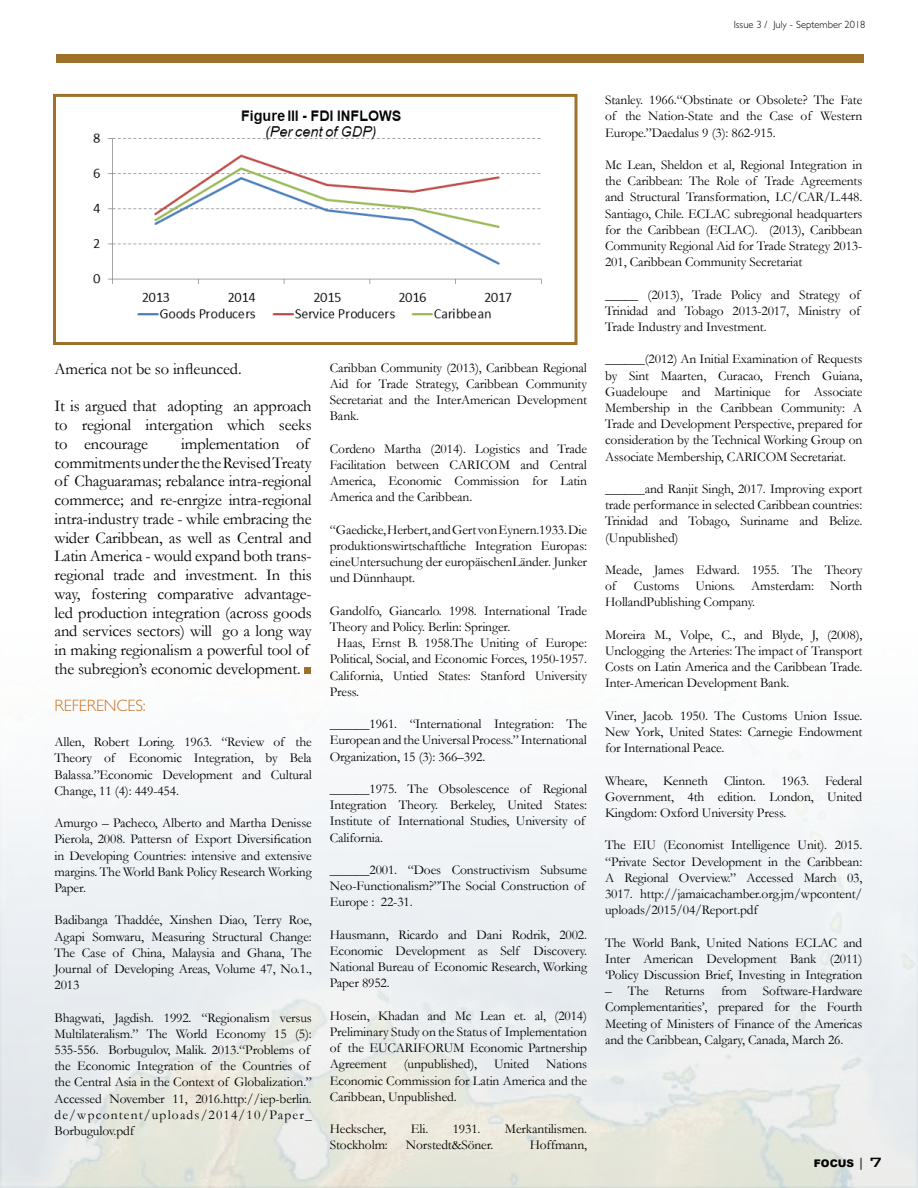
<style>
.page{position:relative;width:918px;height:1188px;background:#fff}
.page>*{position:absolute;margin:0;border:0;box-sizing:border-box;transform-origin:0 0}
.t1{font:16.5px/18.8px "Garamond";letter-spacing:-.01em;color:#000;text-align:justify}
.t2{font:300 16.5px "Gill Sans Std";letter-spacing:-.01em;color:#cd7528}
.t3{font:13.5px/16.2px "Garamond";letter-spacing:-.01em;color:#000;text-align:justify}
.t4{font:300 10.5px "Gill Sans Std";color:#000}
.t5{font:900 10.5px "Arial";color:#000}
.s1{font-family:"Bank Gothic BT";font-weight:500;font-size:12px}
.s2{font-family:"Bank Gothic BT";font-weight:500;font-size:18px}
</style>
<div class="page">
<div style="left:1px;top:566px;width:916px;height:621px;background:linear-gradient(to bottom,#fff,#e3e6e2)"></div>
<div style="left:304px;top:667px;width:7px;height:7px;background:#9d712a"></div>
<div style="left:56px;top:54px;width:807px;height:9px;background:#9d712a"></div>
<img style="left:93px;top:110px;width:449px;height:209px">
<div style="left:53px;top:94px;width:525px;height:251px;border:3px solid #9d712a"></div>
<p class="t4" style="left:734px;top:19px;width:133px">Issue 3 / July - September 2018</p>
<p class="t1" style="left:55px;top:359px;width:189px">America not be so infleunced.</p>
<p class="t1" style="left:55px;top:396px;width:259px">It is argued that adopting an approach to regional intergation which seeks to encourage</p>
<p class="t1" style="left:55px;top:434px;width:259px;text-align:left;text-indent:127px">implementation of commitments under the the Revised Treaty of Chaguaramas; rebalance intra-regional commerce; and re-enrgize intra-regional intra-industry trade - while embracing the wider Caribbean, as well as Central and Latin America - would expand both trans&shy;regional trade and investment. In this way, fostering comparative advantage&shy;led production integration (across goods and services sectors) will go a long way in making regionalism a powerful tool of the subregion’s economic development.</p>
<p class="t2" style="left:55px;top:697px;width:93px">REFERENCES:</p>
<p class="t3" style="left:55px;top:734px;width:259px">Allen, Robert Loring. 1963. “Review of the Theory of Economic Integration, by Bela Balassa.”Economic Development and Cultural Change, 11 (4): 449-454.</p>
<p class="t3" style="left:55px;top:815px;width:259px">Amurgo – Pacheco, Alberto and Martha Denisse Pierola, 2008. Pattersn of Export Diversification in Developing Countries: intensive and extensive margins. The World Bank Policy Research Working Paper.</p>
<p class="t3" style="left:55px;top:912px;width:259px">Badibanga Thaddée, Xinshen Diao, Terry Roe, Agapi Somwaru, Measuring Structural Change:<br>The Case of China, Malaysia and Ghana, The Journal of Developing Areas, Volume 47, No.1., 2013</p>
<p class="t3" style="left:55px;top:1009px;width:259px;text-align:left">Bhagwati, Jagdish. 1992. “Regionalism versus Multilateralism.” The World Economy 15 (5):<br>535-556. Borbugulov, Malik. 2013.“Problems of the Economic Integration of the Countries of the Central Asia in the Context of Globalization.” Accessed November 11, 2016.http://iep-berlin. de/wpcontent/uploads/2014/10/Paper_ Borbugulov.pdf</p>
<p class="t3" style="left:330px;top:359px;width:259px">Caribban Community (2013), Caribbean Regional Aid for Trade Strategy, Caribbean Community Secretariat and the InterAmerican Development Bank.</p>
<p class="t3" style="left:330px;top:440px;width:259px">Cordeno Martha (2014). Logistics and Trade Facilitation between CARICOM and Central America, Economic Commission for Latin America and the Caribbean.</p>
<p class="t3" style="left:330px;top:521px;width:259px">“Gaedicke, Herbert, and Gert von Eynern.1933. Die produktionswirtschaftliche Integration Europas: eineUntersuchung der europäischenLänder. Junker und Dünnhaupt.</p>
<p class="t3" style="left:330px;top:602px;width:259px">Gandolfo, Giancarlo. 1998. International Trade</p>
<p class="t3" style="left:330px;top:618px;width:182px">Theory and Policy. Berlin: Springer.</p>
<p class="t3" style="left:337px;top:635px;width:252px">Haas, Ernst B. 1958.The Uniting of Europe:</p>
<p class="t3" style="left:330px;top:651px;width:259px">Political, Social, and Economic Forces, 1950-1957.</p>
<p class="t3" style="left:330px;top:667px;width:259px">California, Untied States: Stanford University</p>
<p class="t3" style="left:330px;top:683px;width:31px">Press.</p>
<p class="t3" style="left:330px;top:716px;width:259px">______1961. “International Integration: The European and the Universal Process.” International Organization, 15 (3): 366–392.</p>
<p class="t3" style="left:330px;top:780px;width:259px;text-align:left">______1975. The Obsolescence of Regional Integration Theory. Berkeley, United States:<br>Institute of International Studies, University of California.</p>
<p class="t3" style="left:330px;top:861px;width:259px;text-align:left">______2001. “Does Constructivism Subsume<br>Neo-Functionalism?”The Social Construction of<br>Europe : 22-31.</p>
<p class="t3" style="left:330px;top:926px;width:259px">Hausmann, Ricardo and Dani Rodrik, 2002.<br>Economic Development as Self Discovery.<br>National Bureau of Economic Research, Working Paper 8952.</p>
<p class="t3" style="left:330px;top:1007px;width:259px">Hosein, Khadan and Mc Lean et. al, (2014)<br>Preliminary Study on the Status of Implementation of the EUCARIFORUM Economic Partnership Agreement</p>
<p class="t3" style="left:404px;top:1056px;width:75px">(unpublished),</p>
<p class="t3" style="left:494px;top:1056px;width:37px">United</p>
<p class="t3" style="left:330px;top:1056px;width:259px;text-indent:216px">Nations Economic Commission for Latin America and the Caribbean, Unpublished.</p>
<p class="t3" style="left:330px;top:1121px;width:58px">Heckscher,</p>
<p class="t3" style="left:411px;top:1121px;width:19px">Eli.</p>
<p class="t3" style="left:453px;top:1121px;width:29px">1931.</p>
<p class="t3" style="left:505px;top:1121px;width:84px">Merkantilismen.</p>
<p class="t3" style="left:330px;top:1137px;width:60px">Stockholm:</p>
<p class="t3" style="left:406px;top:1137px;width:89px">Norstedt&amp;Söner.</p>
<p class="t3" style="left:530px;top:1137px;width:59px">Hoffmann,</p>
<p class="t3" style="left:605px;top:92px;width:259px">Stanley. 1966.“Obstinate or Obsolete? The Fate of the Nation-State and the Case of Western Europe.”Daedalus 9 (3): 862-915.</p>
<p class="t3" style="left:605px;top:156px;width:259px">Mc Lean, Sheldon et al, Regional Integration in the Caribbean: The Role of Trade Agreements and Structural Transformation, LC/CAR/L.448.<br>Santiago, Chile. ECLAC subregional headquarters for the Caribbean (ECLAC). (2013), Caribbean Community Regional Aid for Trade Strategy 2013- 201, Caribbean Community Secretariat</p>
<p class="t3" style="left:605px;top:286px;width:257px">_____ (2013), Trade Policy and Strategy of Trinidad and Tobago 2013-2017, Ministry of Trade Industry and Investment.</p>
<p class="t3" style="left:605px;top:351px;width:259px">______(2012) An Initial Examination of Requests by Sint Maarten, Curacao, French Guiana, Guadeloupe and Martinique for Associate Membership in the Caribbean Community: A Trade and Development Perspective, prepared for consideration by the Technical Working Group on Associate Membership, CARICOM Secretariat.</p>
<p class="t3" style="left:605px;top:480px;width:259px">______and Ranjit Singh, 2017. Improving export trade performance in selected Caribbean countries:<br>Trinidad and Tobago, Suriname and Belize. (Unpublished)</p>
<p class="t3" style="left:605px;top:561px;width:259px">Meade, James Edward. 1955. The Theory of</p>
<p class="t3" style="left:605px;top:578px;width:259px;text-indent:29px">Customs Unions. Amsterdam: North<br>HollandPublishing Company.</p>
<p class="t3" style="left:605px;top:626px;width:259px">Moreira M., Volpe, C., and Blyde, J, (2008), Unclogging the Arteries: The impact of Transport Costs on Latin America and the Caribbean Trade.<br>Inter-American Development Bank.</p>
<p class="t3" style="left:605px;top:707px;width:259px">Viner, Jacob. 1950. The Customs Union Issue.<br>New York, United States: Carnegie Endowment for International Peace.</p>
<p class="t3" style="left:605px;top:772px;width:259px">Wheare, Kenneth Clinton. 1963. Federal Government, 4th edition. London, United Kingdom: Oxford University Press.</p>
<p class="t3" style="left:605px;top:837px;width:259px">The EIU (Economist Intelligence Unit). 2015. “Private Sector Development in the Caribbean:<br>A Regional Overview.” Accessed March 03, 3017. http://jamaicachamber.org.jm/wpcontent/ uploads/2015/04/Report.pdf</p>
<p class="t3" style="left:605px;top:934px;width:259px">The World Bank, United Nations ECLAC and Inter American Development Bank (2011) ‘Policy Discussion Brief, Investing in Integration</p>
<p class="t3" style="left:605px;top:983px;width:259px">– The Returns from Software-Hardware Complementarities’, prepared for the Fourth Meeting of Ministers of Finance of the Americas and the Caribbean, Calgary, Canada, March 26.</p>
<p class="t5" style="left:814px;top:1155px;width:70px">FOCUS <span class="s1">|</span> <span class="s2">7</span></p>
</div>
